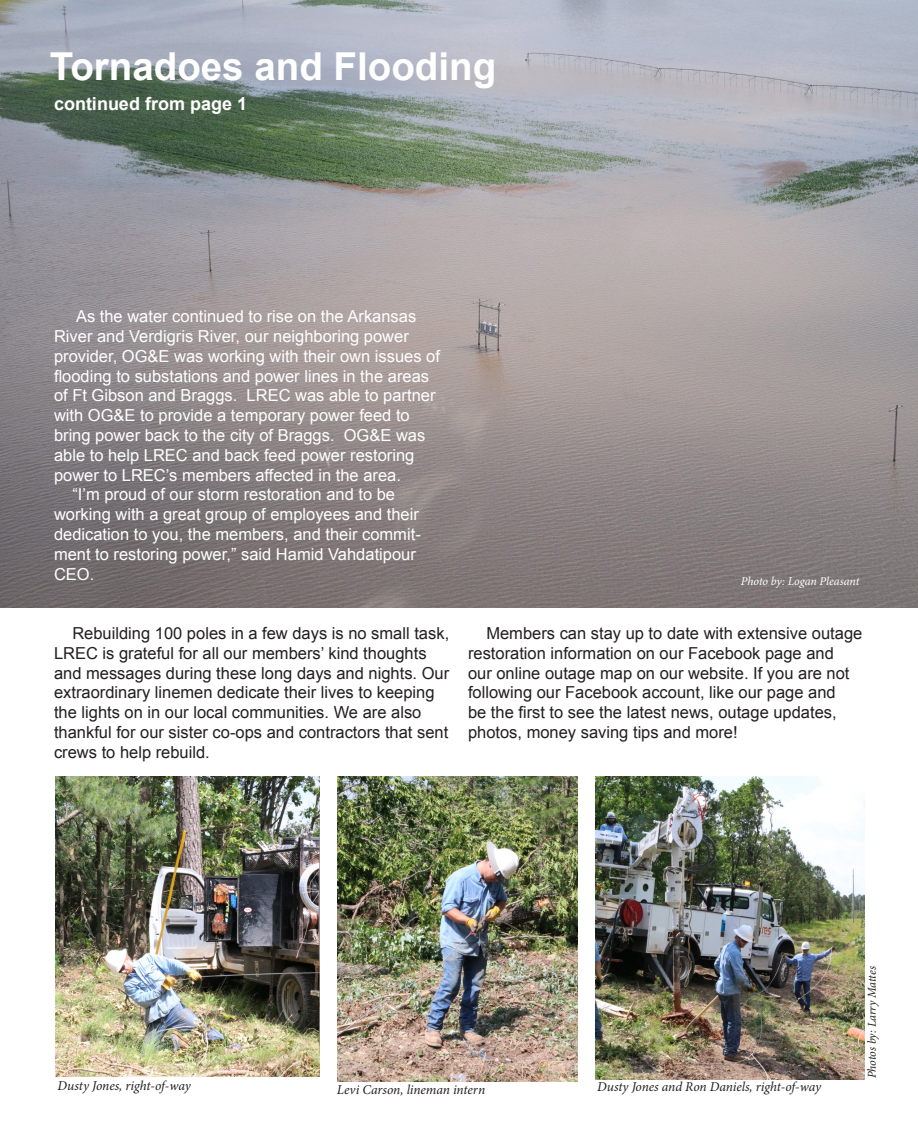
<style>
.page{position:relative;width:918px;height:1134px;background:#fff}
.page>*{position:absolute;margin:0;border:0;box-sizing:border-box;transform-origin:0 0}
.t1{font:700 38.55px "Arial";color:#fff}
.t2{font:700 18px "Arial";color:#fff}
.t3{font:16.5px/19.8px "Arial";color:#fff}
.t4{font:16.5px/19.8px "Arial";color:#231f20}
.t5{font:italic 13.5px "Minion Pro";letter-spacing:-.005em;color:#231f20}
.t6{font:italic 12px "Minion Pro";letter-spacing:-.005em;color:#fff}
.t7{font:italic 12px "Minion Pro";letter-spacing:-.01em;color:#231f20}
</style>
<div class="page">
<img style="left:56px;top:777px;width:264px;height:300px">
<img style="left:596px;top:777px;width:268px;height:303px">
<img style="left:337px;top:777px;width:241px;height:305px">
<img style="left:0;top:0;width:918px;height:607px">
<p class="t1" style="left:50px;top:41px;width:448px">Tornadoes and Flooding</p>
<p class="t2" style="left:54px;top:92px;width:195px">continued from page 1</p>
<p class="t3" style="left:54px;top:307px;width:388px;text-indent:22px">As the water continued to rise on the Arkansas River and Verdigris River, our neighboring power provider, OG&amp;E was working with their own issues of flooding to substations and power lines in the areas of Ft Gibson and Braggs. LREC was able to partner with OG&amp;E to provide a temporary power feed to bring power back to the city of Braggs. OG&amp;E was able to help LREC and back feed power restoring power to LREC’s members affected in the area.</p>
<p class="t3" style="left:54px;top:485px;width:368px;text-indent:18px">“I’m proud of our storm restoration and to be working with a great group of employees and their dedication to you, the members, and their commit&shy;ment to restoring power,” said Hamid Vahdatipour CEO.</p>
<p class="t6" style="left:741px;top:573px;width:120px">Photo by: Logan Pleasant</p>
<p class="t4" style="left:54px;top:623px;width:397px;text-indent:18px">Rebuilding 100 poles in a few days is no small task, LREC is grateful for all our members’ kind thoughts and messages during these long days and nights. Our extraordinary linemen dedicate their lives to keeping the lights on in our local communities. We are also thankful for our sister co-ops and contractors that sent crews to help rebuild.</p>
<p class="t4" style="left:468px;top:623px;width:396px;text-indent:18px">Members can stay up to date with extensive outage restoration information on our Facebook page and<br>our online outage map on our website. If you are not following our Facebook account, like our page and<br>be the first to see the latest news, outage updates, photos, money saving tips and more!</p>
<p class="t5" style="left:58px;top:1077px;width:134px">Dusty Jones, right-of-way</p>
<p class="t5" style="left:337px;top:1080px;width:150px">Levi Carson, lineman intern</p>
<p class="t5" style="left:597px;top:1078px;width:225px">Dusty Jones and Ron Daniels, right-of-way</p>
<p class="t7" style="left:864px;top:1078px;width:113px;rotate:-90deg">Photos by: Larry Mattes</p>
</div>
